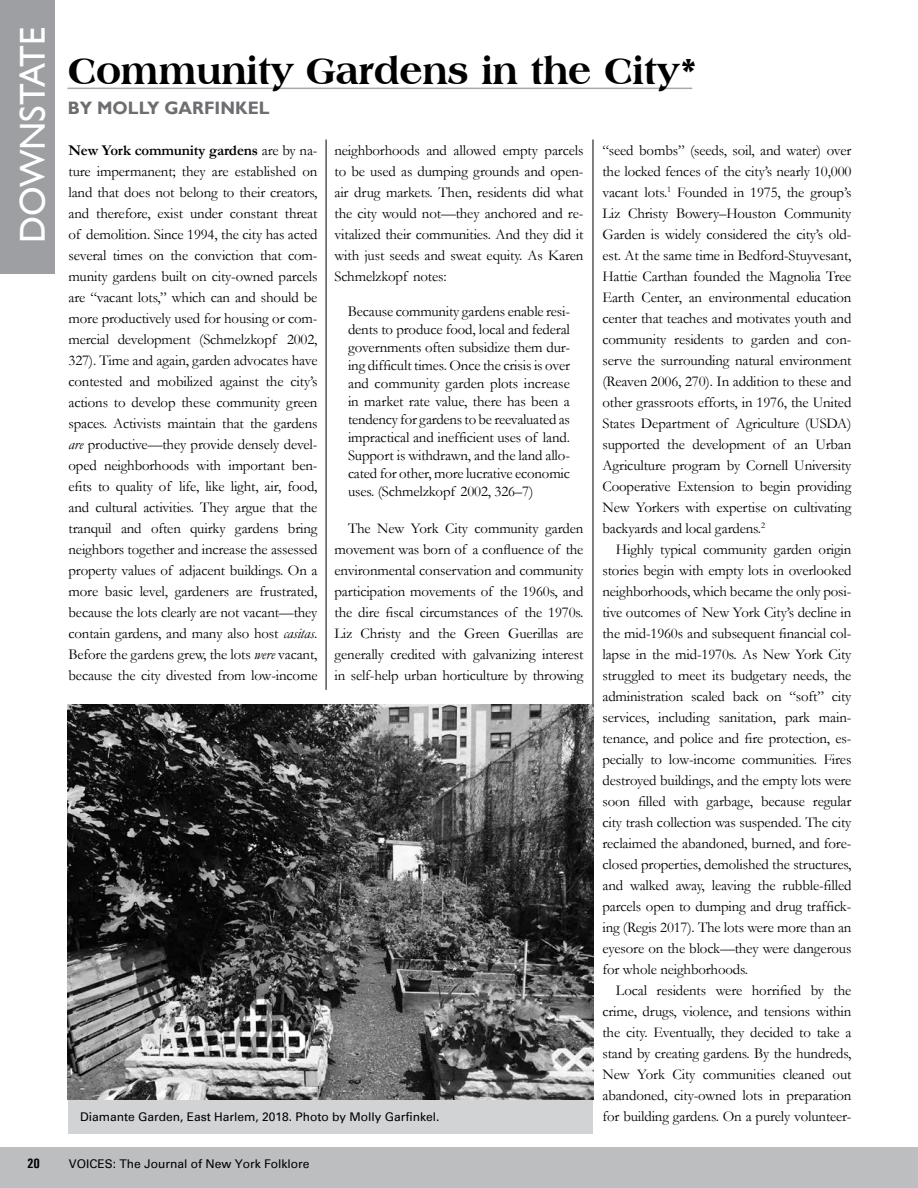
<style>
.page{position:relative;width:918px;height:1188px;background:#fff}
.page>*{position:absolute;margin:0;border:0;box-sizing:border-box;transform-origin:0 0}
.t1{font:800 39px "Americana BT";color:#000}
.t2{font:36px "Gill Sans";color:#fff}
.t3{font:700 18px "Gill Sans";color:#6d6e71}
.t4{font:15px/21px "Garamond";letter-spacing:-.01em;color:#000;text-align:justify}
.t5{font:700 13.5px "Univers Condensed";color:#000}
.t6{font:12px "Univers";color:#000}
.s1{font-weight:700}
.s2{font-style:italic}
</style>
<div class="page">
<div style="left:0;top:1148px;width:918px;height:40px;background:#bcbec0"></div>
<hr style="left:68px;top:88px;width:624px;height:1px;background:#a7a9ac">
<div style="left:0;top:0;width:54px;height:274px;background:#9d9fa2"></div>
<hr style="left:593px;top:139px;width:1px;height:635px;background:#000">
<hr style="left:326px;top:139px;width:1px;height:551px;background:#000">
<div style="left:68px;top:1091px;width:524px;height:43px;background:#d1d3d4"></div>
<img style="left:68px;top:705px;width:525px;height:394px">
<h2 class="t2" style="left:12px;top:243px;width:217px;rotate:-90deg">DOWNSTATE</h2>
<h1 class="t1" style="left:68px;top:47px;width:632px">Community Gardens in the City*</h1>
<p class="t3" style="left:68px;top:97px;width:203px">BY MOLLY GARFINKEL</p>
<p class="t4" style="left:69px;top:140px;width:251px"><span class="s1">New York community gardens</span> are by na&shy;ture impermanent; they are established on land that does not belong to their creators, and therefore, exist under constant threat of demolition. Since 1994, the city has acted several times on the conviction that com&shy;munity gardens built on city-owned parcels are “vacant lots,” which can and should be more productively used for housing or com&shy;mercial development (Schmelzkopf 2002, 327). Time and again, garden advocates have contested and mobilized against the city’s actions to develop these community green spaces. Activists maintain that the gardens <span class="s2">are</span> productive—they provide densely devel&shy;oped neighborhoods with important ben&shy;efits to quality of life, like light, air, food, and cultural activities. They argue that the tranquil and often quirky gardens bring neighbors together and increase the assessed property values of adjacent buildings. On a more basic level, gardeners are frustrated, because the lots clearly are not vacant—they contain gardens, and many also host <span class="s2">casitas</span>.<br>Before the gardens grew, the lots <span class="s2">were</span> vacant, because the city divested from low-income</p>
<p class="t4" style="left:334px;top:140px;width:251px">neighborhoods and allowed empty parcels to be used as dumping grounds and open&shy;air drug markets. Then, residents did what the city would not—they anchored and re&shy;vitalized their communities. And they did it with just seeds and sweat equity. As Karen Schmelzkopf notes:</p>
<p class="t4" style="left:348px;top:302px;width:224px;line-height:18px">Because community gardens enable resi&shy;dents to produce food, local and federal governments often subsidize them dur&shy;ing difficult times. Once the crisis is over and community garden plots increase in market rate value, there has been a tendency for gardens to be reevaluated as impractical and inefficient uses of land.<br>Support is withdrawn, and the land allo&shy;cated for other, more lucrative economic uses. (Schmelzkopf 2002, 326–7)</p>
<p class="t4" style="left:335px;top:518px;width:250px;text-indent:13px">The New York City community garden movement was born of a confluence of the environmental conservation and community participation movements of the 1960s, and the dire fiscal circumstances of the 1970s.<br>Liz Christy and the Green Guerillas are generally credited with galvanizing interest in self-help urban horticulture by throwing</p>
<p class="t6" style="left:80px;top:1109px;width:361px">Diamante Garden, East Harlem, 2018. Photo by Molly Garfinkel.</p>
<p class="t4" style="left:602px;top:140px;width:251px">“seed bombs” (seeds, soil, and water) over the locked fences of the city’s nearly 10,000 vacant lots.<sup>1</sup> Founded in 1975, the group’s Liz Christy Bowery–Houston Community Garden is widely considered the city’s old&shy;est. At the same time in Bedford-Stuyvesant, Hattie Carthan founded the Magnolia Tree Earth Center, an environmental education center that teaches and motivates youth and community residents to garden and con&shy;serve the surrounding natural environment (Reaven 2006, 270). In addition to these and other grassroots efforts, in 1976, the United States Department of Agriculture (USDA) supported the development of an Urban Agriculture program by Cornell University Cooperative Extension to begin providing New Yorkers with expertise on cultivating backyards and local gardens.<sup>2</sup></p>
<p class="t4" style="left:602px;top:539px;width:251px;text-indent:14px">Highly typical community garden origin stories begin with empty lots in overlooked neighborhoods, which became the only posi&shy;tive outcomes of New York City’s decline in the mid-1960s and subsequent financial col&shy;lapse in the mid-1970s. As New York City struggled to meet its budgetary needs, the administration scaled back on “soft” city services, including sanitation, park main&shy;tenance, and police and fire protection, es&shy;pecially to low-income communities. Fires destroyed buildings, and the empty lots were soon filled with garbage, because regular city trash collection was suspended. The city reclaimed the abandoned, burned, and fore&shy;closed properties, demolished the structures, and walked away, leaving the rubble-filled parcels open to dumping and drug traffick&shy;ing (Regis 2017). The lots were more than an eyesore on the block—they were dangerous for whole neighborhoods.</p>
<p class="t4" style="left:602px;top:980px;width:251px;text-indent:13px">Local residents were horrified by the crime, drugs, violence, and tensions within the city. Eventually, they decided to take a stand by creating gardens. By the hundreds, New York City communities cleaned out abandoned, city-owned lots in preparation for building gardens. On a purely volunteer-</p>
<p class="t5" style="left:27px;top:1155px;width:14px">20</p>
<p class="t6" style="left:69px;top:1156px;width:242px">VOICES: The Journal of New York Folklore</p>
</div>
